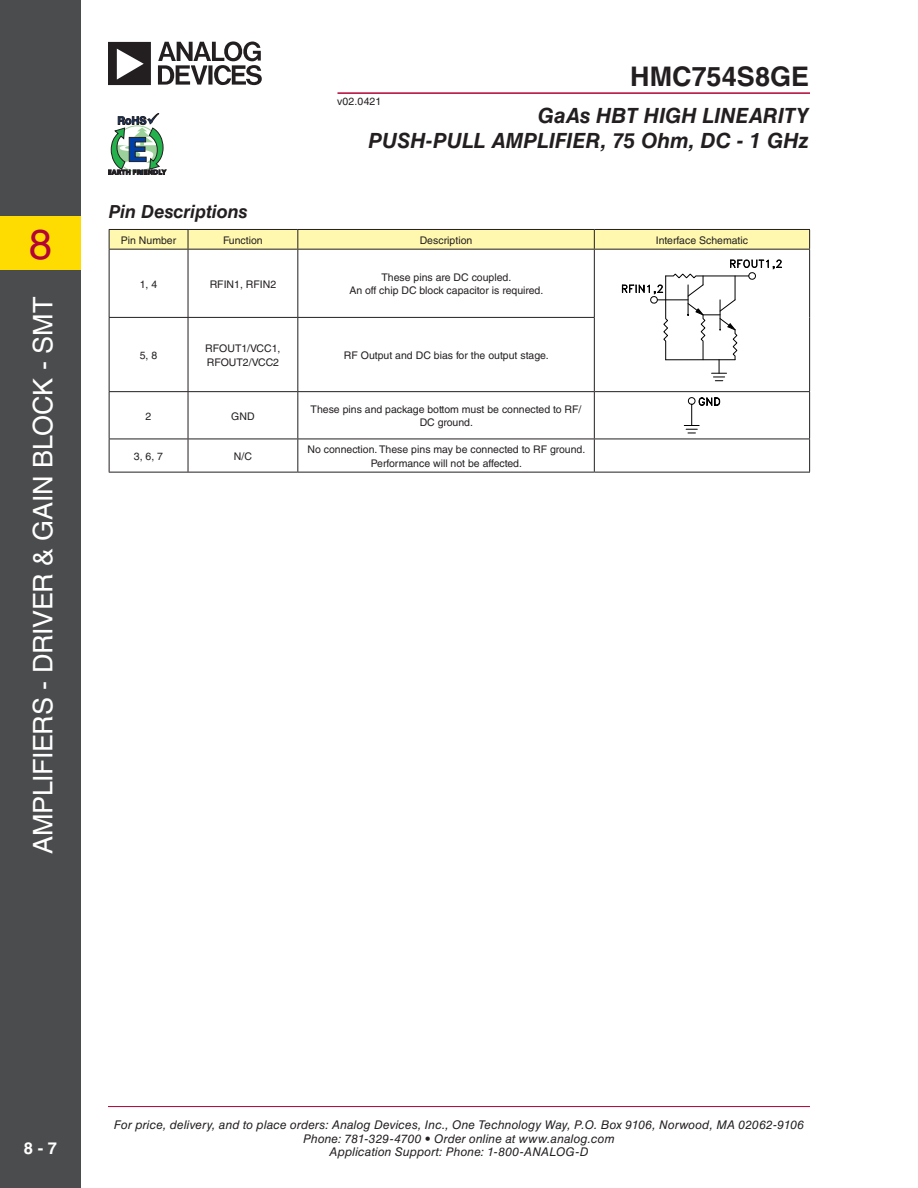
<style>
.page{position:relative;width:918px;height:1188px;background:#fff}
.page>*{position:absolute;margin:0;border:0;box-sizing:border-box;transform-origin:0 0}
.t1{font:42px "Helvetica LT Std";color:#b30437}
.t2{font:27px "Helvetica LT Std";letter-spacing:-.015em;color:#fff}
.t3{font:700 27px "Helvetica LT Std";letter-spacing:.005em;color:#231f20}
.t4{font:italic 700 21px/25.2px "Helvetica LT Std";letter-spacing:.005em;color:#231f20;text-align:right}
.t5{font:italic 700 18px "Helvetica LT Std";letter-spacing:-.005em;color:#231f20}
.t6{font:700 16.5px "Helvetica LT Std";color:#fff}
.t7{font:italic 12px/13.5px "Helvetica LT Std";letter-spacing:.01em;color:#231f20;text-align:center}
.t8{font:10.5px/13.5px "Helvetica LT Std";color:#231f20;text-align:center}
</style>
<div class="page">
<hr style="left:108px;top:1106px;width:702px;height:1px;background:#b30437">
<hr style="left:338px;top:92px;width:472px;height:2px;background:#b30437">
<svg style="left:108px;top:113px;width:58px;height:62px"></svg>
<div style="left:0;top:0;width:81px;height:1188px;background:#4b4c4d"></div>
<div style="left:0;top:216px;width:81px;height:54px;background:#ffdc01"></div>
<svg style="left:108px;top:41px;width:154px;height:44px"></svg>
<svg style="left:109px;top:229px;width:701px;height:20px;background:#efe8a3"></svg>
<hr style="left:109px;top:249px;width:79px;height:1px;background:#231f20">
<hr style="left:109px;top:250px;width:1px;height:67px;background:#231f20">
<hr style="left:188px;top:249px;width:110px;height:1px;background:#231f20">
<hr style="left:188px;top:250px;width:1px;height:67px;background:#231f20">
<hr style="left:298px;top:249px;width:296px;height:1px;background:#231f20">
<hr style="left:297px;top:250px;width:1px;height:67px;background:#231f20">
<hr style="left:594px;top:249px;width:216px;height:1px;background:#231f20">
<hr style="left:594px;top:250px;width:1px;height:67px;background:#231f20">
<hr style="left:809px;top:250px;width:1px;height:67px;background:#231f20">
<hr style="left:109px;top:317px;width:79px;height:1px;background:#231f20">
<hr style="left:109px;top:318px;width:1px;height:73px;background:#231f20">
<hr style="left:188px;top:317px;width:110px;height:1px;background:#231f20">
<hr style="left:188px;top:318px;width:1px;height:73px;background:#231f20">
<hr style="left:298px;top:317px;width:297px;height:1px;background:#231f20">
<hr style="left:297px;top:318px;width:1px;height:73px;background:#231f20">
<hr style="left:594px;top:318px;width:1px;height:73px;background:#231f20">
<hr style="left:809px;top:317px;width:1px;height:74px;background:#231f20">
<hr style="left:109px;top:391px;width:79px;height:1px;background:#231f20">
<hr style="left:109px;top:392px;width:1px;height:47px;background:#231f20">
<hr style="left:188px;top:391px;width:110px;height:1px;background:#231f20">
<hr style="left:188px;top:392px;width:1px;height:47px;background:#231f20">
<hr style="left:298px;top:391px;width:296px;height:1px;background:#231f20">
<hr style="left:297px;top:392px;width:1px;height:47px;background:#231f20">
<hr style="left:594px;top:391px;width:216px;height:1px;background:#231f20">
<hr style="left:594px;top:392px;width:1px;height:47px;background:#231f20">
<hr style="left:809px;top:392px;width:1px;height:47px;background:#231f20">
<hr style="left:109px;top:439px;width:1px;height:33px;background:#231f20">
<hr style="left:188px;top:439px;width:1px;height:33px;background:#231f20">
<hr style="left:297px;top:439px;width:1px;height:33px;background:#231f20">
<hr style="left:594px;top:439px;width:1px;height:33px;background:#231f20">
<hr style="left:809px;top:439px;width:1px;height:33px;background:#231f20">
<hr style="left:109px;top:472px;width:79px;height:1px;background:#231f20">
<hr style="left:188px;top:472px;width:110px;height:1px;background:#231f20">
<hr style="left:298px;top:472px;width:296px;height:1px;background:#231f20">
<hr style="left:594px;top:472px;width:216px;height:1px;background:#231f20">
<hr style="left:109px;top:439px;width:79px;height:1px;background:#231f20">
<hr style="left:188px;top:439px;width:110px;height:1px;background:#231f20">
<hr style="left:298px;top:439px;width:296px;height:1px;background:#231f20">
<hr style="left:594px;top:439px;width:216px;height:1px;background:#231f20">
<svg style="left:622px;top:260px;width:160px;height:121px"></svg>
<svg style="left:684px;top:397px;width:36px;height:36px"></svg>
<h1 class="t1" style="left:29px;top:220px;width:25px">8</h1>
<h2 class="t2" style="left:27px;top:854px;width:558px;rotate:-90deg">AMPLIFIERS - DRIVER &amp; GAIN BLOCK - SMT</h2>
<p class="t3" style="left:630px;top:60px;width:180px">HMC754S8GE</p>
<p class="t8" style="left:337px;top:95px;width:46px">v02.0421</p>
<p class="t4" style="left:369px;top:103px;width:442px">GaAs HBT HIGH LINEARITY<br>PUSH-PULL AMPLIFIER, 75 Ohm, DC - 1 GHz</p>
<p class="t5" style="left:109px;top:201px;width:140px">Pin Descriptions</p>
<p class="t8" style="left:121px;top:233px;width:57px">Pin Number</p>
<p class="t8" style="left:223px;top:233px;width:41px">Function</p>
<p class="t8" style="left:420px;top:233px;width:54px">Description</p>
<p class="t8" style="left:656px;top:233px;width:94px">Interface Schematic</p>
<p class="t8" style="left:140px;top:277px;width:19px">1, 4</p>
<p class="t8" style="left:210px;top:277px;width:68px">RFIN1, RFIN2</p>
<p class="t8" style="left:381px;top:271px;width:131px">These pins are DC coupled.</p>
<p class="t8" style="left:349px;top:284px;width:196px">An off chip DC block capacitor is required.</p>
<p class="t8" style="left:140px;top:349px;width:19px">5, 8</p>
<p class="t8" style="left:205px;top:342px;width:77px;text-align:left">RFOUT1/VCC1,<br>RFOUT2/VCC2</p>
<p class="t8" style="left:344px;top:349px;width:206px">RF Output and DC bias for the output stage.</p>
<p class="t8" style="left:146px;top:409px;width:7px">2</p>
<p class="t8" style="left:231px;top:409px;width:25px">GND</p>
<p class="t8" style="left:311px;top:403px;width:272px">These pins and package bottom must be connected to RF/<br>DC ground.</p>
<p class="t8" style="left:134px;top:450px;width:31px">3, 6, 7</p>
<p class="t8" style="left:234px;top:450px;width:20px">N/C</p>
<p class="t8" style="left:307px;top:443px;width:279px">No connection. These pins may be connected to RF ground.<br>Performance will not be affected.</p>
<h3 class="t6" style="left:24px;top:1138px;width:35px">8 - 7</h3>
<p class="t7" style="left:114px;top:1118px;width:692px">For price, delivery, and to place orders: Analog Devices, Inc., One Technology Way, P.O. Box 9106, Norwood, MA 02062-9106<br>Phone: 781-329-4700 • Order online at www.analog.com<br>Application Support: Phone: 1-800-ANALOG-D</p>
</div>
